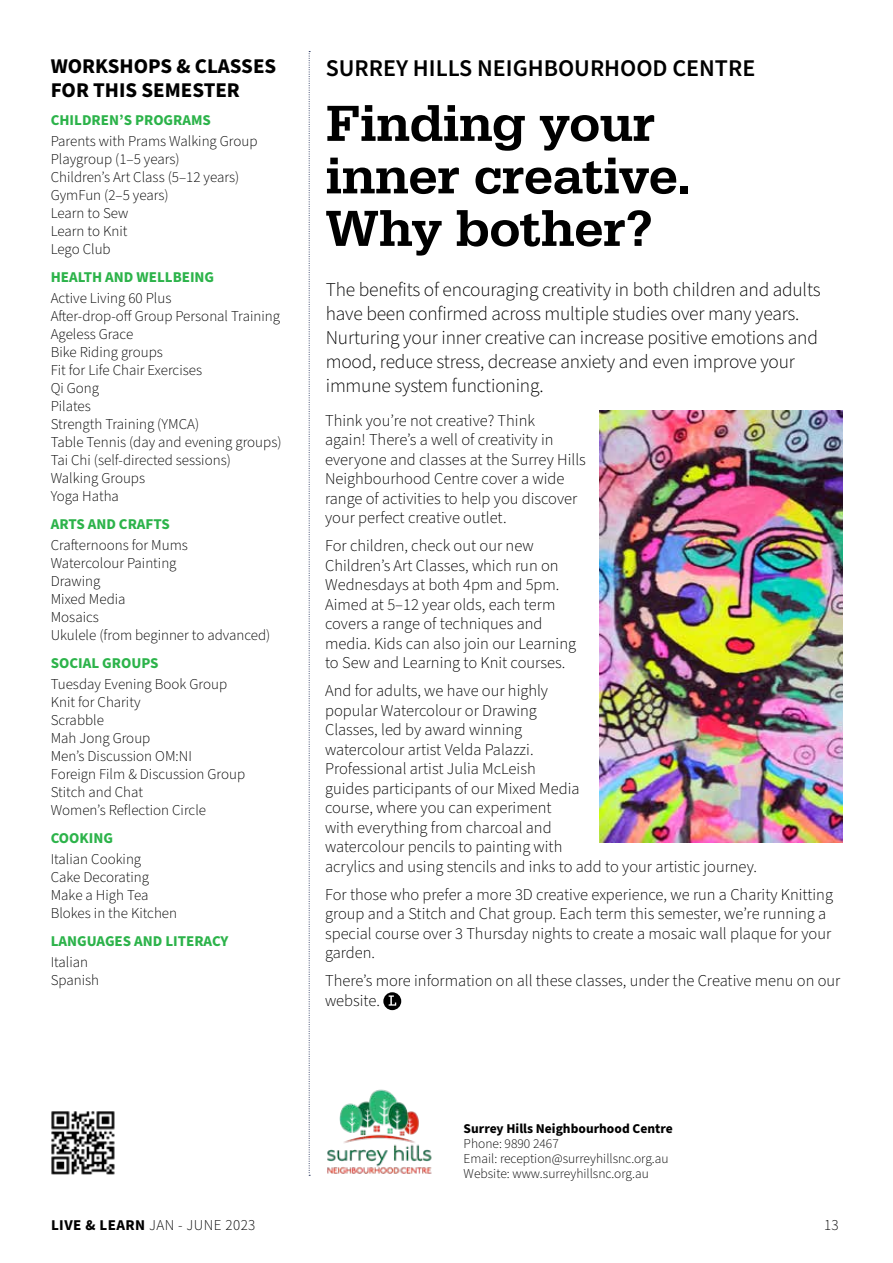
<style>
.page{position:relative;width:893px;height:1263px;background:#fff}
.page>*{position:absolute;margin:0;border:0;box-sizing:border-box;transform-origin:0 0}
.t1{font:500 52.5px/52.5px "Serifa";color:#000}
.t2{font:600 24px "Source Sans Pro";color:#000}
.t3{font:700 21px/24px "Source Sans Pro";color:#000}
.t4{font:300 19.5px/24px "Source Sans Pro";letter-spacing:-.01em;color:#000}
.t5{font:300 16.5px/19.5px "Source Sans Pro";color:#000}
.t6{font:300 15px/18px "Source Sans Pro";color:#000}
.t7{font:700 15px "Source Sans Pro";color:#2cb34a}
.t8{font:300 15px "Source Sans Pro";letter-spacing:.03em;color:#000}
.t9{font:300 13.5px/15px "Source Sans Pro";color:#000}
.t10{font:700 13.5px "Source Sans Pro";color:#000}
.s1{font-weight:700}
</style>
<div class="page">
<img style="left:327px;top:1089px;width:105px;height:85px">
<div style="left:383px;top:992px;width:18px;height:18px;background:#000;border-radius:50%"></div>
<svg style="left:389px;top:995px;width:7px;height:11px"></svg>
<svg style="left:309px;top:51px;width:1px;height:1125px"></svg>
<img style="left:51px;top:1111px;width:64px;height:63px">
<img style="left:600px;top:410px;width:242px;height:432px">
<p class="t3" style="left:51px;top:54px;width:227px">WORKSHOPS &amp; CLASSES<br>FOR THIS SEMESTER</p>
<p class="t7" style="left:51px;top:109px;width:162px">CHILDREN’S PROGRAMS</p>
<p class="t6" style="left:51px;top:132px;width:208px">Parents with Prams Walking Group<br>Playgroup (1–5 years)<br>Children’s Art Class (5–12 years)<br>GymFun (2–5 years)<br>Learn to Sew<br>Learn to Knit<br>Lego Club</p>
<p class="t7" style="left:51px;top:266px;width:165px">HEALTH AND WELLBEING</p>
<p class="t6" style="left:51px;top:289px;width:232px">Active Living 60 Plus<br>After-drop-off Group Personal Training<br>Ageless Grace<br>Bike Riding groups<br>Fit for Life Chair Exercises<br>Qi Gong<br>Pilates<br>Strength Training (YMCA)<br>Table Tennis (day and evening groups)<br>Tai Chi (self-directed sessions)<br>Walking Groups<br>Yoga Hatha</p>
<p class="t7" style="left:51px;top:513px;width:121px">ARTS AND CRAFTS</p>
<p class="t6" style="left:51px;top:536px;width:221px">Crafternoons for Mums<br>Watercolour Painting<br>Drawing<br>Mixed Media<br>Mosaics<br>Ukulele (from beginner to advanced)</p>
<p class="t7" style="left:51px;top:652px;width:109px">SOCIAL GROUPS</p>
<p class="t6" style="left:51px;top:675px;width:196px">Tuesday Evening Book Group<br>Knit for Charity<br>Scrabble<br>Mah Jong Group<br>Men’s Discussion OM:NI<br>Foreign Film &amp; Discussion Group<br>Stitch and Chat<br>Women’s Reflection Circle</p>
<p class="t7" style="left:51px;top:827px;width:64px">COOKING</p>
<p class="t6" style="left:51px;top:850px;width:128px">Italian Cooking<br>Cake Decorating<br>Make a High Tea<br>Blokes in the Kitchen</p>
<p class="t7" style="left:51px;top:930px;width:179px">LANGUAGES AND LITERACY</p>
<p class="t6" style="left:51px;top:953px;width:50px">Italian<br>Spanish</p>
<h2 class="t2" style="left:326px;top:52px;width:431px">SURREY HILLS NEIGHBOURHOOD CENTRE</h2>
<h1 class="t1" style="left:326px;top:97px;width:366px">Finding your inner creative.<br>Why bother?</h1>
<p class="t4" style="left:326px;top:278px;width:496px">The benefits of encouraging creativity in both children and adults have been confirmed across multiple studies over many years.<br>Nurturing your inner creative can increase positive emotions and mood, reduce stress, decrease anxiety and even improve your immune system functioning.</p>
<p class="t5" style="left:325px;top:411px;width:262px">Think you’re not creative? Think<br>again! There’s a well of creativity in everyone and classes at the Surrey Hills Neighbourhood Centre cover a wide range of activities to help you discover your perfect creative outlet.</p>
<p class="t5" style="left:325px;top:536px;width:253px">For children, check out our new Children’s Art Classes, which run on Wednesdays at both 4pm and 5pm.<br>Aimed at 5–12 year olds, each term covers a range of techniques and media. Kids can also join our Learning to Sew and Learning to Knit courses.</p>
<p class="t5" style="left:325px;top:681px;width:434px">And for adults, we have our highly<br>popular Watercolour or Drawing<br>Classes, led by award winning<br>watercolour artist Velda Palazzi.<br>Professional artist Julia McLeish<br>guides participants of our Mixed Media<br>course, where you can experiment<br>with everything from charcoal and<br>watercolour pencils to painting with<br>acrylics and using stencils and inks to add to your artistic journey.</p>
<p class="t5" style="left:325px;top:885px;width:509px">For those who prefer a more 3D creative experience, we run a Charity Knitting group and a Stitch and Chat group. Each term this semester, we’re running a special course over 3 Thursday nights to create a mosaic wall plaque for your garden.</p>
<p class="t5" style="left:325px;top:971px;width:517px">There’s more information on all these classes, under the Creative menu on our website.</p>
<p class="t10" style="left:464px;top:1119px;width:211px">Surrey Hills Neighbourhood Centre</p>
<p class="t9" style="left:464px;top:1136px;width:207px">Phone: 9890 2467<br>Email: reception@surreyhillsnc.org.au<br>Website: www.surreyhillsnc.org.au</p>
<p class="t8" style="left:51px;top:1215px;width:206px"><span class="s1">LIVE &amp; LEARN</span> JAN - JUNE 2023</p>
<p class="t6" style="left:824px;top:1216px;width:16px">13</p>
</div>
